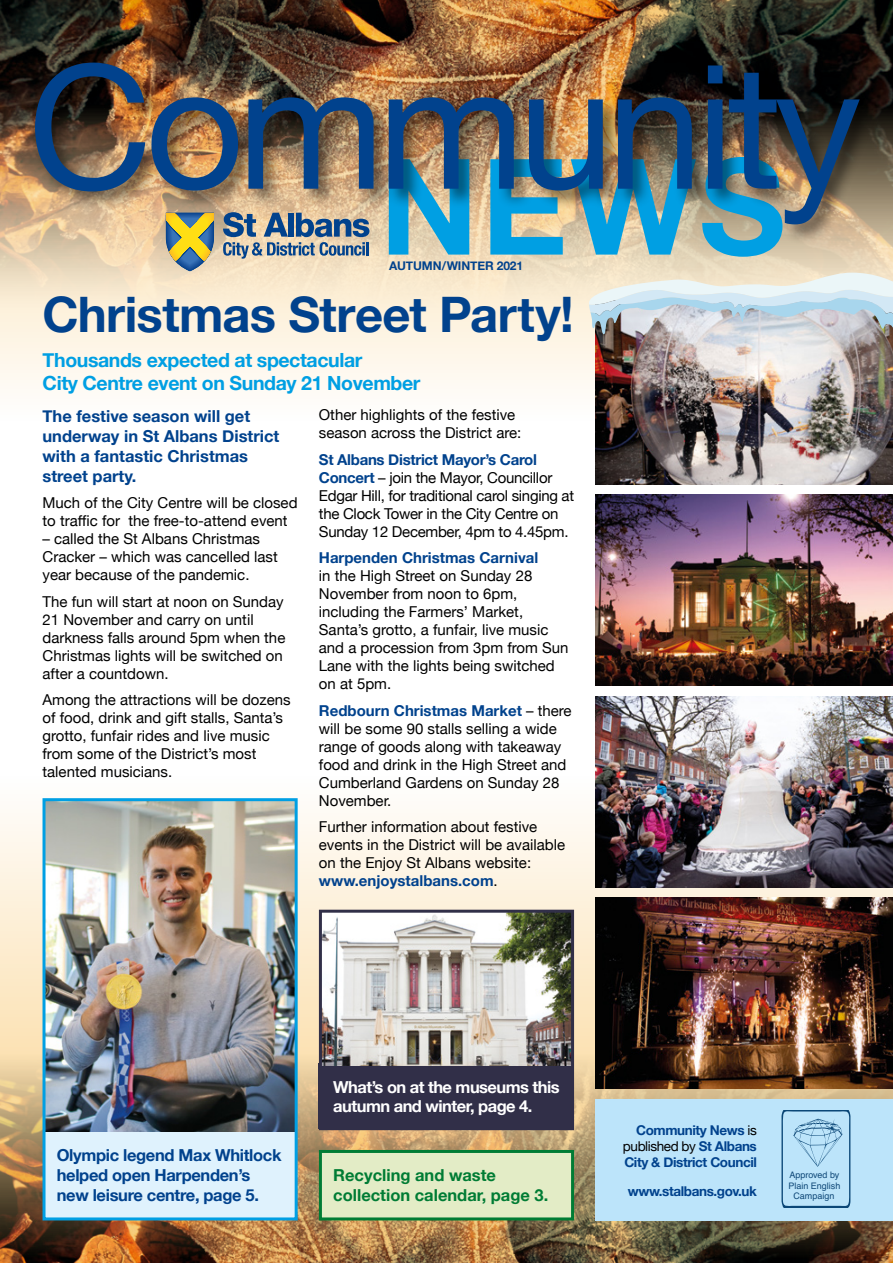
<style>
.page{position:relative;width:893px;height:1263px;background:#fff}
.page>*{position:absolute;margin:0;border:0;box-sizing:border-box;transform-origin:0 0}
.t1{font:172.5px "Helvetica Neue";letter-spacing:-.04em;color:#01428d}
.t2{font:700 133.5px "Helvetica Neue";color:#009fe3}
.t3{font:700 48.9px "Helvetica Neue";letter-spacing:-.015em;color:#01428d}
.t4{font:700 19.5px/23.4px "Helvetica Neue";letter-spacing:-.02em;color:#009fe3}
.t5{font:700 16.5px/19.8px "Helvetica Neue";color:#01428d}
.t6{font:700 16.5px/19.8px "Helvetica Neue";letter-spacing:-.02em;color:#01428d}
.t7{font:700 16.5px/19.8px "Helvetica Neue";letter-spacing:-.03em;color:#fff}
.t8{font:700 16.5px/19.8px "Helvetica Neue";color:#007c34}
.t9{font:15px/18px "Helvetica Neue";color:#000}
.t10{font:15px/18px "Helvetica Neue";letter-spacing:-.02em;color:#000}
.t11{font:700 13.5px/16.2px "Helvetica Neue";letter-spacing:-.03em;color:#01428d;text-align:justify}
.t12{font:700 12px "Helvetica Neue";letter-spacing:-.01em;color:#01428d}
.t13{font:9px/10.8px "Helvetica";color:#0e4777;text-align:center}
.s1{font-weight:700;color:#01428d}
.s2{font-weight:400;color:#000}
</style>
<div class="page">
<svg style="left:0;top:327px;width:595px;height:62px;fill:#fef7eb"></svg>
<svg style="left:0;top:798px;width:893px;height:188px;fill:#fdf5e5"></svg>
<img style="left:0;top:1031px;width:893px;height:232px">
<img style="left:0;top:0;width:893px;height:327px">
<div style="left:32px;top:60px;width:847px;height:185px;background:#000;opacity:.5"></div>
<div style="left:595px;top:1099px;width:298px;height:121px;background:#bce4fa"></div>
<svg style="left:166px;top:213px;width:48px;height:58px;background:#a3a768"></svg>
<svg style="left:223px;top:212px;width:146px;height:47px;background:#8d98a1"></svg>
<svg style="left:781px;top:1110px;width:69px;height:97px"></svg>
<img style="left:595px;top:341px;width:298px;height:143px">
<svg style="left:589px;top:273px;width:304px;height:68px;background:#cfd7da"></svg>
<img style="left:595px;top:898px;width:298px;height:191px">
<img style="left:595px;top:696px;width:298px;height:191px">
<img style="left:595px;top:495px;width:298px;height:191px">
<div style="left:44px;top:800px;width:252px;height:419px;background:#dff2fd"></div>
<img style="left:47px;top:802px;width:247px;height:329px">
<div style="left:43px;top:798px;width:255px;height:422px;border:3px solid #009fe3"></div>
<div style="left:319px;top:1063px;width:255px;height:66px;background:#312f48"></div>
<div style="left:319px;top:1150px;width:255px;height:70px;background:#e3ecc6;border:3px solid #007c34"></div>
<img style="left:323px;top:914px;width:247px;height:152px">
<div style="left:319px;top:910px;width:255px;height:220px;border:3px solid #312f48"></div>
<p class="t1" style="left:28px;top:3px;width:835px">Community</p>
<p class="t12" style="left:389px;top:256px;width:136px">AUTUMN/WINTER 2021</p>
<p class="t2" style="left:380px;top:102px;width:408px">NEWS</p>
<p class="t3" style="left:43px;top:276px;width:533px">Christmas Street Party!</p>
<p class="t4" style="left:43px;top:348px;width:379px">Thousands expected at spectacular<br>City Centre event on Sunday 21 November</p>
<p class="t5" style="left:43px;top:407px;width:238px">The festive season will get underway in St Albans District with a fantastic Christmas street party.</p>
<p class="t9" style="left:43px;top:495px;width:257px">Much of the City Centre will be closed to traffic for the free-to-attend event</p>
<p class="t9" style="left:43px;top:531px;width:237px">– called the St Albans Christmas<br>Cracker – which was cancelled last year because of the pandemic.</p>
<p class="t9" style="left:43px;top:593px;width:244px">The fun will start at noon on Sunday<br>21 November and carry on until darkness falls around 5pm when the<br>Christmas lights will be switched on after a countdown.</p>
<p class="t9" style="left:43px;top:692px;width:250px">Among the attractions will be dozens of food, drink and gift stalls, Santa’s grotto, funfair rides and live music from some of the District’s most talented musicians.</p>
<p class="t9" style="left:319px;top:407px;width:204px">Other highlights of the festive season across the District are:</p>
<p class="t10" style="left:319px;top:451px;width:257px"><span class="s1">St Albans District Mayor’s Carol Concert</span> – join the Mayor, Councillor Edgar Hill, for traditional carol singing at the Clock Tower in the City Centre on Sunday 12 December, 4pm to 4.45pm.</p>
<p class="t9" style="left:319px;top:550px;width:251px"><span class="s1">Harpenden Christmas Carnival<br></span>in the High Street on Sunday 28<br>November from noon to 6pm, including the Farmers’ Market,<br>Santa’s grotto, a funfair, live music and a procession from 3pm from Sun<br>Lane with the lights being switched on at 5pm.</p>
<p class="t9" style="left:319px;top:702px;width:254px"><span class="s1">Redbourn Christmas Market</span> – there will be some 90 stalls selling a wide range of goods along with takeaway food and drink in the High Street and<br>Cumberland Gardens on Sunday 28<br>November.</p>
<p class="t9" style="left:319px;top:819px;width:248px">Further information about festive events in the District will be available on the Enjoy St Albans website: <span class="s1">www.enjoystalbans.com</span>.</p>
<p class="t6" style="left:57px;top:1145px;width:226px">Olympic legend Max Whitlock helped open Harpenden’s new leisure centre, page 5.</p>
<p class="t7" style="left:333px;top:1077px;width:228px">What’s on at the museums this autumn and winter, page 4.</p>
<p class="t8" style="left:333px;top:1165px;width:217px">Recycling and waste collection calendar, page 3.</p>
<p class="t11" style="left:623px;top:1122px;width:135px;text-indent:13px">Community News <span class="s2">is published by</span> St Albans City &amp; District Council</p>
<p class="t11" style="left:628px;top:1183px;width:130px">www.stalbans.gov.uk</p>
<p class="t13" style="left:788px;top:1169px;width:53px">Approved by<br>Plain English<br>Campaign</p>
</div>
